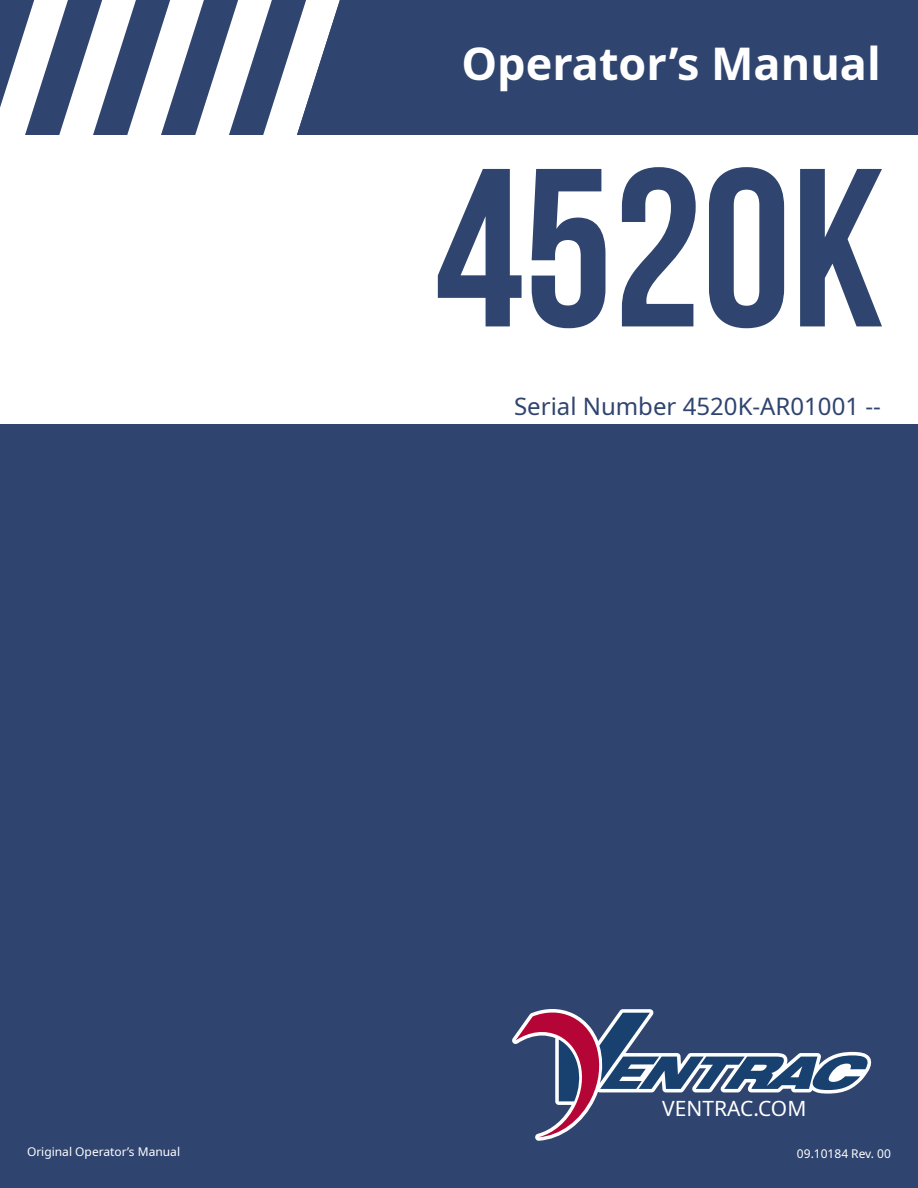
<style>
.page{position:relative;width:918px;height:1188px;background:#fff}
.page>*{position:absolute;margin:0;border:0;box-sizing:border-box;transform-origin:0 0}
.t1{font:700 225px "Bebas Neue";color:#2f446f}
.t2{font:700 45px "Noto Sans";color:#fff}
.t3{font:24px "Noto Sans";color:#2f446f}
.t4{font:21px "Noto Sans";color:#fff}
.t5{font:12px "Noto Sans";color:#fff}
</style>
<div class="page">
<div style="left:0;top:424px;width:918px;height:764px;background:#2f446f"></div>
<svg style="left:0;top:0;width:321px;height:135px"></svg>
<div style="left:321px;top:0;width:597px;height:135px;background:#2f446f"></div>
<svg style="left:512px;top:1009px;width:141px;height:132px"></svg>
<svg style="left:516px;top:1011px;width:356px;height:126px"></svg>
<h2 class="t2" style="left:461px;top:32px;width:421px">Operator’s Manual</h2>
<h1 class="t1" style="left:435px;top:125px;width:451px">4520K</h1>
<h3 class="t3" style="left:514px;top:390px;width:368px">Serial Number 4520K-AR01001 --</h3>
<h3 class="t4" style="left:662px;top:1093px;width:146px">VENTRAC.COM</h3>
<p class="t5" style="left:27px;top:1143px;width:155px">Original Operator’s Manual</p>
<p class="t5" style="left:797px;top:1146px;width:96px">09.10184 Rev. 00</p>
</div>
